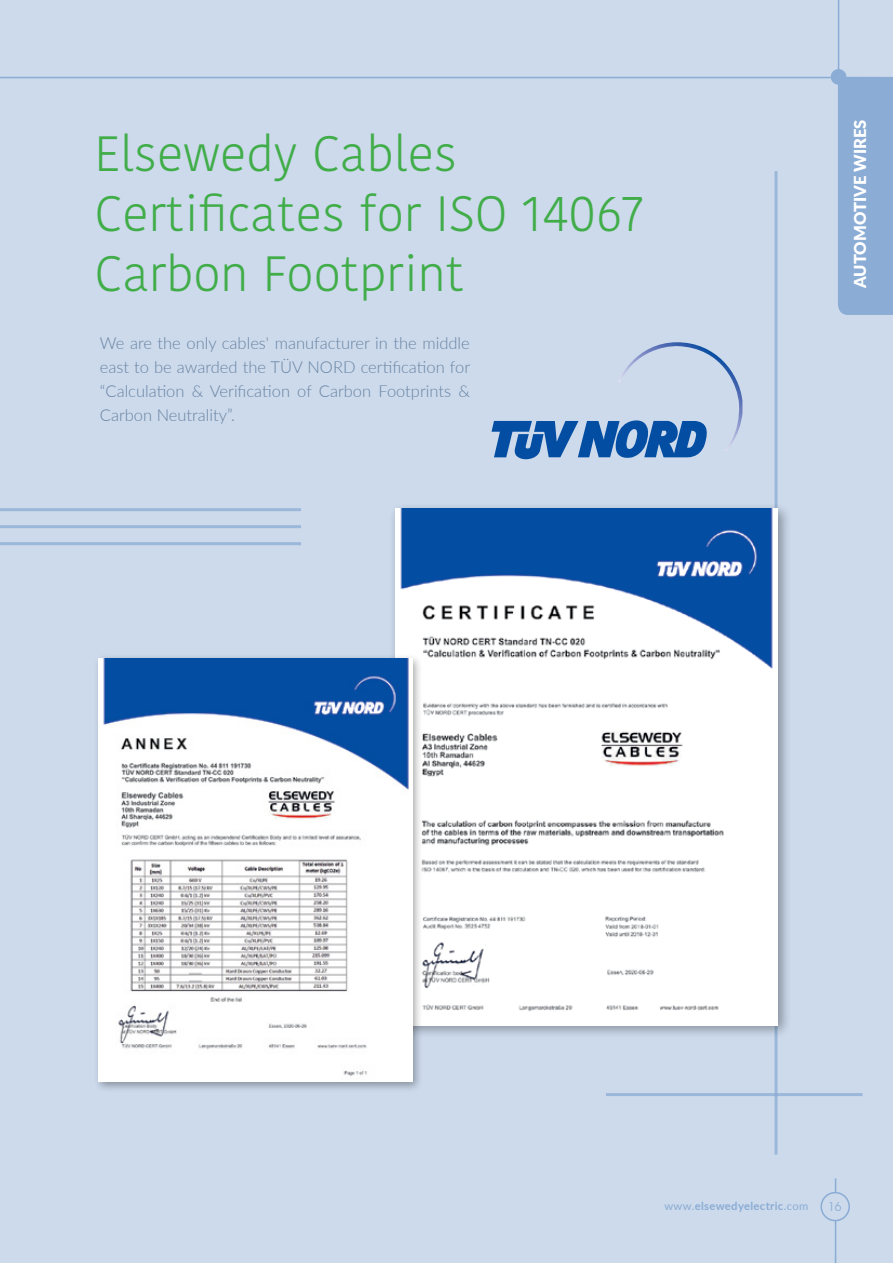
<style>
.page{position:relative;width:893px;height:1263px;background:#ccdaec}
.page>*{position:absolute;margin:0;border:0;box-sizing:border-box;transform-origin:0 0}
.t1{font:300 49.35px/60px "Kohinoor Bangla";color:#41ad49}
.t2{font:300 16.5px/24px "Lato";color:#6983a1;text-align:justify}
.t3{font:900 16.5px "Lato";color:#fff}
.t4{font:12px "ITC Avant Garde Gothic";color:#8bacd4}
.t5{font:700 11.25px "Lato";letter-spacing:.03em;color:#8bacd4}
.s1{font-weight:400}
</style>
<div class="page">
<hr style="left:774px;top:171px;width:3px;height:983px;background:#8bacd4">
<hr style="left:606px;top:1093px;width:256px;height:3px;background:#8bacd4">
<hr style="left:0;top:508px;width:301px;height:3px;background:#8bacd4">
<hr style="left:0;top:525px;width:301px;height:3px;background:#8bacd4">
<hr style="left:0;top:542px;width:301px;height:3px;background:#8bacd4">
<svg style="left:491px;top:342px;width:251px;height:118px"></svg>
<div style="left:388px;top:502px;width:404px;height:537px;background:#000;opacity:.33"></div>
<img style="left:395px;top:509px;width:383px;height:516px">
<div style="left:94px;top:653px;width:330px;height:440px;background:#000;opacity:.33"></div>
<img style="left:99px;top:658px;width:313px;height:423px">
<div style="left:838px;top:69px;width:55px;height:246px;background:#8bacd4"></div>
<div style="left:830px;top:69px;width:17px;height:16px;background:#8bacd4;border-radius:50%"></div>
<h1 class="t1" style="left:95px;top:123px;width:551px">Elsewedy Cables<br>Certificates for ISO 14067<br>Carbon Footprint</h1>
<p class="t2" style="left:100px;top:330px;width:372px">We are the only cables' manufacturer in the middle east to be awarded the TÜV NORD certification for “Calculation &amp; Verification of Carbon Footprints &amp; Carbon Neutrality”.</p>
<p class="t3" style="left:848px;top:288px;width:170px;rotate:-90deg">AUTOMOTIVE WIRES</p>
<p class="t5" style="left:664px;top:1198px;width:145px"><span class="s1">www.</span>elsewedyelectric<span class="s1">.com</span></p>
<p class="t4" style="left:828px;top:1199px;width:15px">16</p>
</div>
